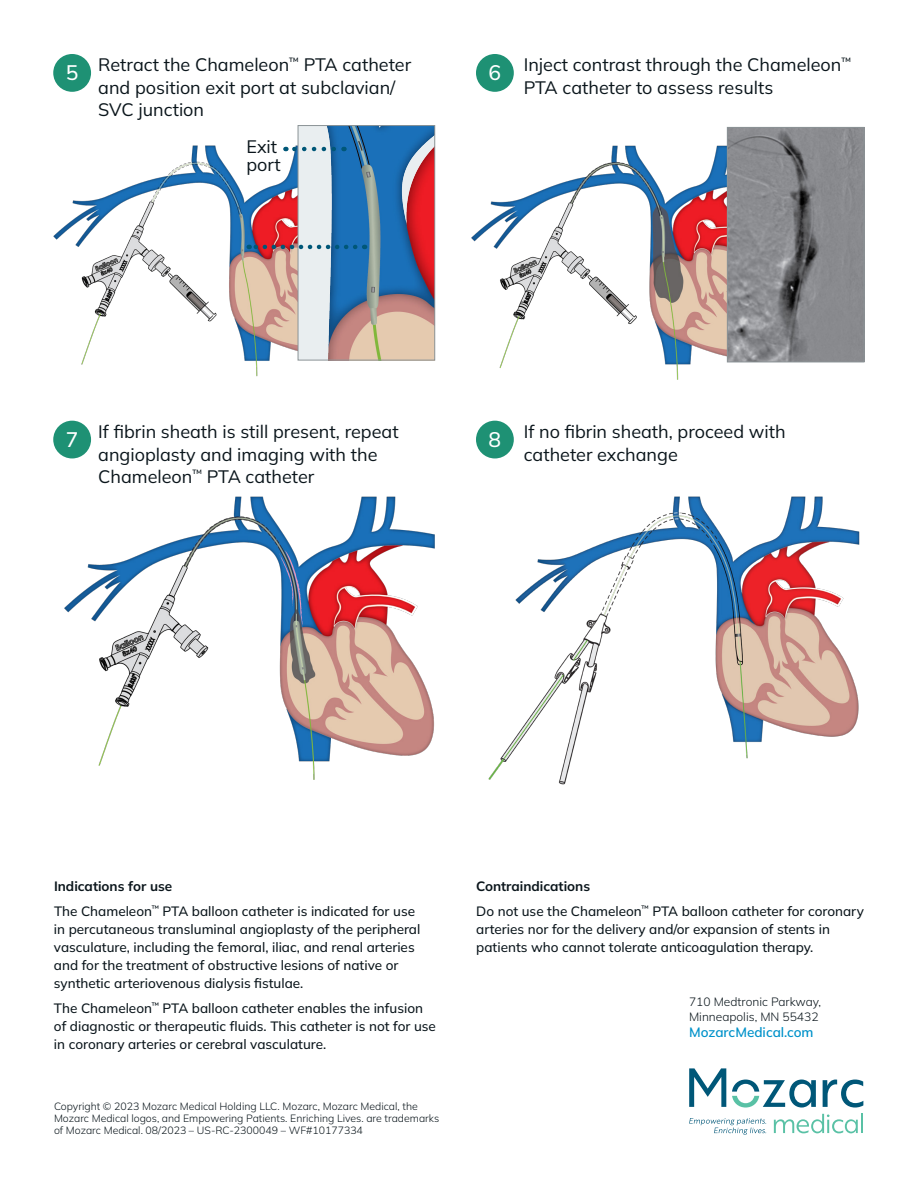
<style>
.page{position:relative;width:918px;height:1188px;background:#fff}
.page>*{position:absolute;margin:0;border:0;box-sizing:border-box;transform-origin:0 0}
.t1{font:500 21px "Mulish";color:#fff}
.t2{font:18px/22.5px "Mulish";color:#0a151b}
.t3{font:500 13.5px/18px "Mulish";color:#0a151b}
.t4{font:600 13.5px "Mulish";color:#0092ca}
.t5{font:300 12px/15px "Mulish";color:#0a151b}
.t6{font:300 10.5px/12px "Mulish";color:#0a151b}
.s1{font-weight:700}
</style>
<div class="page">
<img style="left:64px;top:458px;width:371px;height:322px">
<img style="left:488px;top:458px;width:372px;height:327px">
<img style="left:53px;top:125px;width:311px;height:301px">
<img style="left:300px;top:127px;width:133px;height:231px">
<div style="left:298px;top:125px;width:137px;height:235px;border:1px solid #8b9396"></div>
<img style="left:471px;top:126px;width:316px;height:302px">
<img style="left:729px;top:129px;width:133px;height:231px">
<div style="left:727px;top:127px;width:137px;height:235px;border:1px solid #8b9396"></div>
<div style="left:53px;top:54px;width:38px;height:38px;background:#1e9174;border-radius:50%"></div>
<div style="left:53px;top:421px;width:38px;height:37px;background:#1e9174;border-radius:50%"></div>
<div style="left:476px;top:54px;width:38px;height:38px;background:#1e9174;border-radius:50%"></div>
<div style="left:476px;top:421px;width:38px;height:37px;background:#1e9174;border-radius:50%"></div>
<svg style="left:285px;top:147px;width:49px;height:4px"></svg>
<svg style="left:249px;top:245px;width:106px;height:4px"></svg>
<svg style="left:689px;top:1118px;width:77px;height:17px"></svg>
<svg style="left:774px;top:1114px;width:89px;height:19px"></svg>
<svg style="left:689px;top:1068px;width:37px;height:39px"></svg>
<svg style="left:823px;top:1080px;width:40px;height:28px"></svg>
<svg style="left:732px;top:1080px;width:84px;height:28px"></svg>
<h1 class="t1" style="left:66px;top:59px;width:14px">5</h1>
<h2 class="t2" style="left:98px;top:53px;width:315px">Retract the Chameleon<sup>™</sup> PTA catheter and position exit port at subclavian/<br>SVC junction</h2>
<h2 class="t2" style="left:246px;top:137px;width:36px;line-height:18px">Exit port</h2>
<h1 class="t1" style="left:488px;top:59px;width:14px">6</h1>
<h2 class="t2" style="left:524px;top:53px;width:329px">Inject contrast through the Chameleon<sup>™<br></sup>PTA catheter to assess results</h2>
<h1 class="t1" style="left:66px;top:425px;width:14px">7</h1>
<h2 class="t2" style="left:98px;top:420px;width:302px">If fibrin sheath is still present, repeat angioplasty and imaging with the<br>Chameleon<sup>™</sup> PTA catheter</h2>
<h1 class="t1" style="left:488px;top:425px;width:14px">8</h1>
<h2 class="t2" style="left:524px;top:420px;width:263px">If no fibrin sheath, proceed with catheter exchange</h2>
<p class="t3" style="left:54px;top:874px;width:363px;line-height:24.8px"><span class="s1">Indications for use<br></span>The Chameleon<sup>™</sup> PTA balloon catheter is indicated for use</p>
<p class="t3" style="left:54px;top:920px;width:368px">in percutaneous transluminal angioplasty of the peripheral vasculature, including the femoral, iliac, and renal arteries and for the treatment of obstructive lesions of native or synthetic arteriovenous dialysis fistulae.</p>
<p class="t3" style="left:54px;top:998px;width:383px">The Chameleon<sup>™</sup> PTA balloon catheter enables the infusion of diagnostic or therapeutic fluids. This catheter is not for use in coronary arteries or cerebral vasculature.</p>
<p class="t6" style="left:54px;top:1100px;width:387px">Copyright © 2023 Mozarc Medical Holding LLC. Mozarc, Mozarc Medical, the<br>Mozarc Medical logos, and Empowering Patients. Enriching Lives. are trademarks of Mozarc Medical. 08/2023 – US-RC-2300049 – WF#10177334</p>
<p class="t3" style="left:476px;top:874px;width:389px;line-height:24.8px"><span class="s1">Contraindications<br></span>Do not use the Chameleon<sup>™</sup> PTA balloon catheter for coronary</p>
<p class="t3" style="left:476px;top:920px;width:355px">arteries nor for the delivery and/or expansion of stents in patients who cannot tolerate anticoagulation therapy.</p>
<p class="t5" style="left:689px;top:994px;width:134px">710 Medtronic Parkway,<br>Minneapolis, MN 55432</p>
<p class="t4" style="left:689px;top:1023px;width:126px">MozarcMedical.com</p>
</div>
